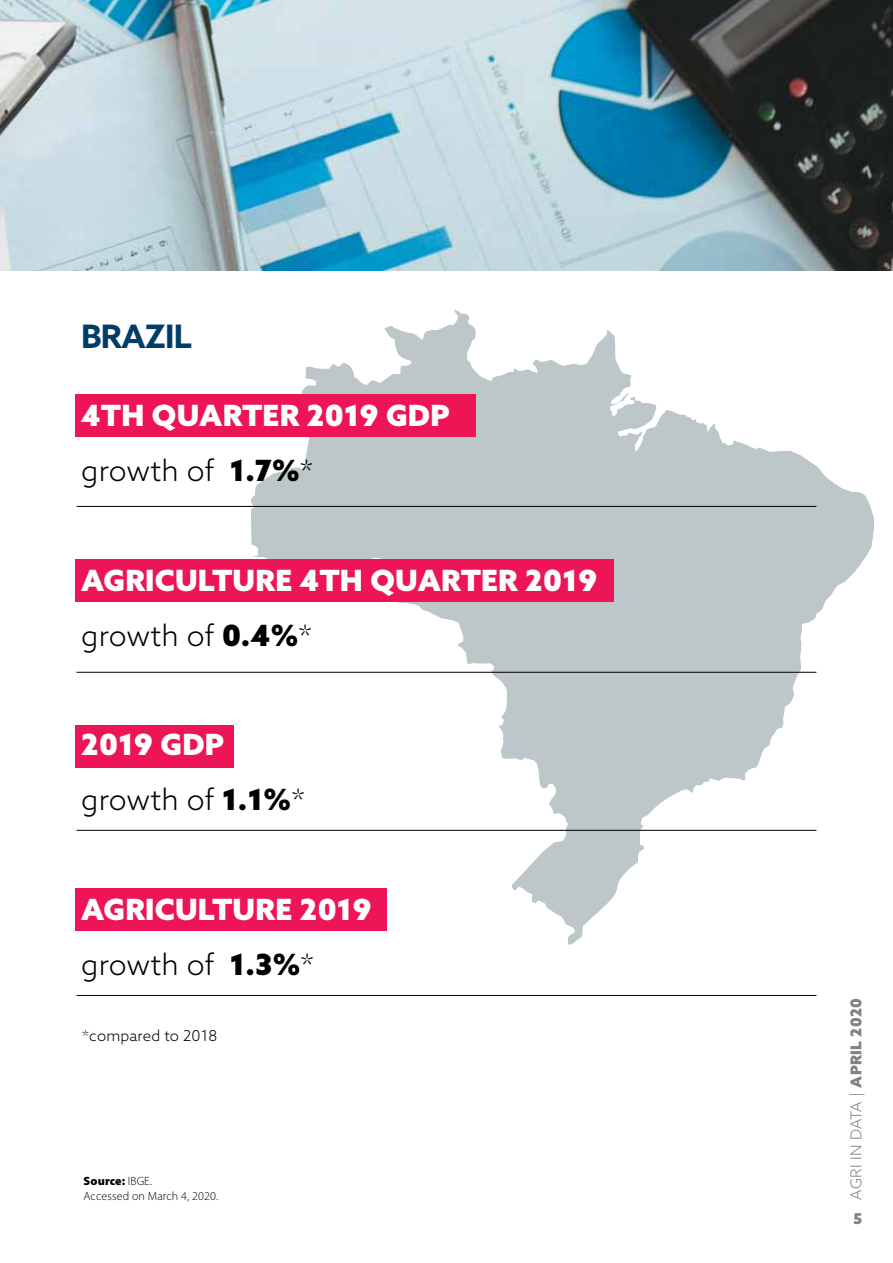
<style>
.page{position:relative;width:893px;height:1263px;background:#fff}
.page>*{position:absolute;margin:0;border:0;box-sizing:border-box;transform-origin:0 0}
.t1{font:700 32.4px "Azo Sans";letter-spacing:-.03em;color:#003d67}
.t2{font:900 29.25px/54.9px "Azo Sans";letter-spacing:.01em;color:#fff}
.t3{font:300 29.25px/54.9px "Azo Sans";letter-spacing:.01em;color:#000}
.t4{font:300 15px "Azo Sans";color:#808285}
.t5{font:300 15px "Azo Sans";letter-spacing:.01em;color:#000}
.t6{font:900 15px "Azo Sans";color:#808285}
.t7{font:300 12px/15.6px "Myriad Pro";letter-spacing:.01em;color:#000}
.s1{font-weight:300;color:#000}
.s2{color:#000}
.s3{font-weight:900;color:#fff}
.s4{font-weight:900}
</style>
<div class="page">
<svg style="left:249px;top:310px;width:626px;height:362px"></svg>
<svg style="left:526px;top:891px;width:91px;height:54px"></svg>
<svg style="left:471px;top:345px;width:403px;height:546px;fill:#bdc6c8"></svg>
<img style="left:0;top:0;width:893px;height:270px">
<hr style="left:77px;top:506px;width:739px;height:1px;background:#000">
<hr style="left:77px;top:672px;width:739px;height:1px;background:#000">
<hr style="left:77px;top:830px;width:739px;height:1px;background:#000">
<hr style="left:77px;top:995px;width:739px;height:1px;background:#000">
<div style="left:75px;top:395px;width:401px;height:42px;background:#ed1555"></div>
<div style="left:75px;top:725px;width:159px;height:43px;background:#ed1555"></div>
<div style="left:75px;top:888px;width:312px;height:43px;background:#ed1555"></div>
<div style="left:75px;top:559px;width:539px;height:43px;background:#ed1555"></div>
<p class="t1" style="left:81px;top:315px;width:112px">BRAZIL</p>
<p class="t2" style="left:81px;top:387px;width:370px">4TH QUARTER 2019 GDP <span class="s1">growth of</span> <span class="s2">1.7%</span><span class="s1">*</span></p>
<p class="t2" style="left:81px;top:552px;width:41px">AGRIC</p>
<p class="t2" style="left:81px;top:552px;width:517px;text-indent:94px">ULTURE 4TH QUARTER 2019 <span class="s1">growth of</span> <span class="s2">0.4%</span><span class="s1">*</span></p>
<p class="t3" style="left:81px;top:717px;width:225px"><span class="s3">2019 GDP </span>growth of <span class="s4">1.1%</span>*</p>
<p class="t2" style="left:81px;top:882px;width:41px">AGRIC</p>
<p class="t2" style="left:81px;top:882px;width:292px;text-indent:94px">ULTURE 2019 <span class="s1">growth of</span> <span class="s2">1.3%</span><span class="s1">*</span></p>
<p class="t5" style="left:82px;top:1025px;width:137px">*compared to 2018</p>
<p class="t7" style="left:84px;top:1173px;width:136px"><span class="s4">Source:</span> IBGE.<br>Accessed on March 4, 2020.</p>
<p class="t4" style="left:846px;top:1199px;width:203px;rotate:-90deg">AGRI IN DATA | <span class="s4">APRIL 2020</span></p>
<p class="t6" style="left:853px;top:1208px;width:10px">5</p>
</div>
